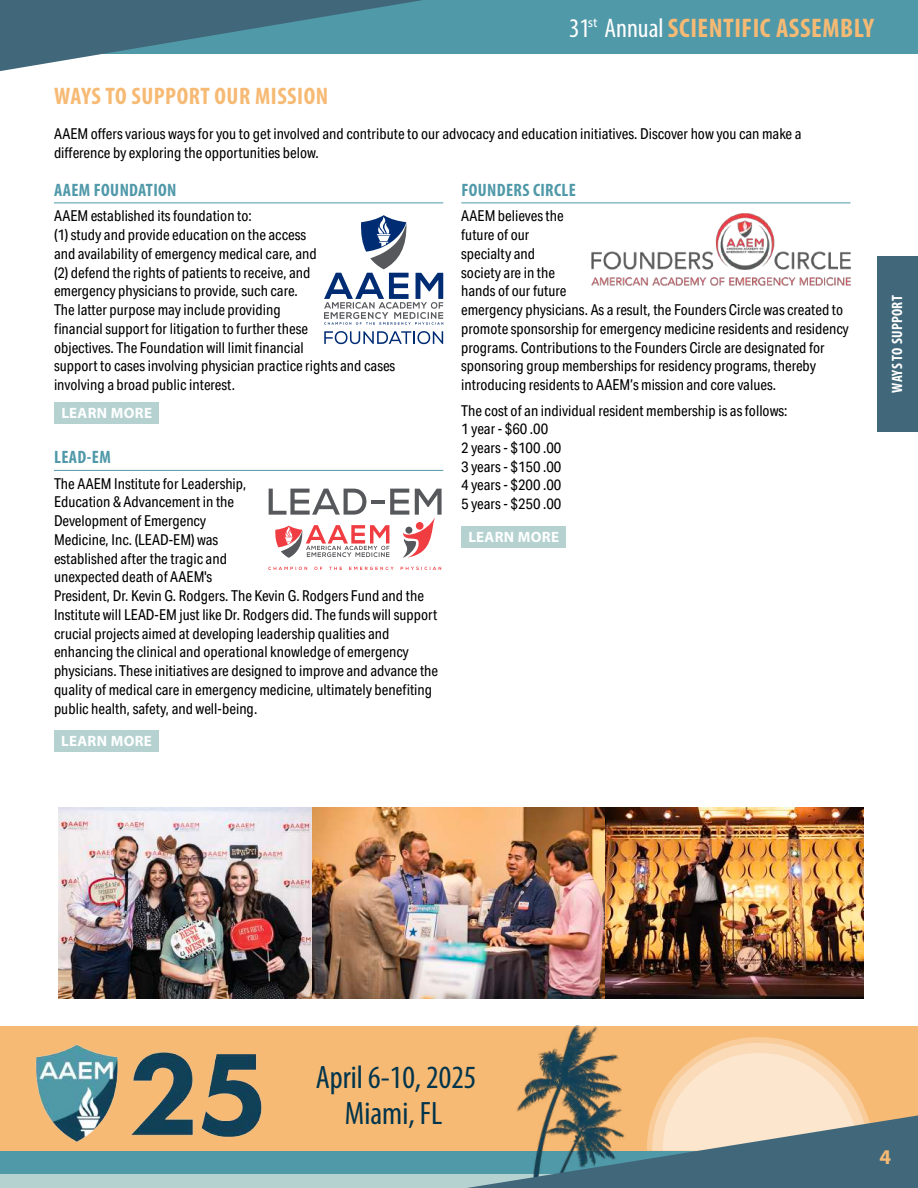
<style>
.page{position:relative;width:918px;height:1188px;background:#fff}
.page>*{position:absolute;margin:0;border:0;box-sizing:border-box;transform-origin:0 0}
.t1{font:condensed 32.55px/35.4px "Myriad Pro";color:#00344c;text-align:center}
.t2{font:700 condensed 27px "Myriad Pro";letter-spacing:.02em;color:#f6ba74}
.t3{font:700 condensed 24px "Myriad Pro";letter-spacing:.02em;color:#f6ba74}
.t4{font:700 21px "Myriad Pro";color:#f6ba74}
.t5{font:700 condensed 18px "Myriad Pro";letter-spacing:.02em;color:#5099a9}
.t6{font:15px/18.8px "Aktiv Grotesk Cd";color:#000}
.t7{font:700 15px "Myriad Pro";letter-spacing:.02em;color:#fff}
.t8{font:700 condensed 15px "Myriad Pro";letter-spacing:.02em;color:#fff}
.t9{font:13.5px "Myriad Pro";color:#fff}
.s1{font-weight:400;color:#fff}
.s2{font-weight:400;font-size:15.75px;color:#5099a9}
</style>
<div class="page">
<div style="left:878px;top:256px;width:40px;height:176px;background:#41687a"></div>
<hr style="left:54px;top:202px;width:389px;height:1px;background:#5099a9">
<div style="left:54px;top:403px;width:105px;height:21px;background:#b5d2d1"></div>
<div style="left:54px;top:730px;width:105px;height:21px;background:#b5d2d1"></div>
<hr style="left:461px;top:202px;width:389px;height:1px;background:#5099a9">
<div style="left:461px;top:526px;width:105px;height:21px;background:#b5d2d1"></div>
<hr style="left:54px;top:470px;width:389px;height:1px;background:#5099a9">
<svg style="left:349px;top:567px;width:92px;height:3px"></svg>
<svg style="left:268px;top:567px;width:74px;height:3px"></svg>
<svg style="left:269px;top:489px;width:173px;height:69px"></svg>
<svg style="left:324px;top:215px;width:119px;height:110px"></svg>
<svg style="left:324px;top:331px;width:119px;height:13px"></svg>
<img style="left:592px;top:213px;width:259px;height:72px">
<div style="left:0;top:0;width:918px;height:54px;background:#5099a9"></div>
<div style="left:0;top:1151px;width:918px;height:9px;background:#5099a9"></div>
<div style="left:0;top:1155px;width:918px;height:33px;background:#5099a9"></div>
<div style="left:0;top:1174px;width:563px;height:14px;background:#b5d2d1"></div>
<div style="left:0;top:1026px;width:918px;height:125px;background:#f6ba74"></div>
<img style="left:35px;top:1044px;width:227px;height:98px">
<img style="left:569px;top:1025px;width:29px;height:12px">
<svg style="left:467px;top:1037px;width:451px;height:151px"></svg>
<svg style="left:0;top:0;width:422px;height:71px"></svg>
<img style="left:604px;top:808px;width:259px;height:190px">
<img style="left:58px;top:808px;width:546px;height:190px">
<h2 class="t2" style="left:569px;top:11px;width:307px"><span class="s1">31</span><span class="s2">th</span> <span class="s1">Annual</span> SCIENTIFIC ASSEMBLY</h2>
<p class="t9" style="left:588px;top:14px;width:11px">st</p>
<h3 class="t3" style="left:54px;top:81px;width:275px">WAYS TO SUPPORT OUR MISSION</h3>
<p class="t6" style="left:54px;top:124px;width:749px">AAEM offers various ways for you to get involved and contribute to our advocacy and education initiatives. Discover how you can make a difference by exploring the opportunities below.</p>
<p class="t5" style="left:54px;top:178px;width:124px">AAEM FOUNDATION</p>
<p class="t6" style="left:54px;top:207px;width:343px">AAEM established its foundation to:<br>(1) study and provide education on the access<br>and availability of emergency medical care, and<br>(2) defend the rights of patients to receive, and<br>emergency physicians to provide, such care.<br>The latter purpose may include providing<br>financial support for litigation to further these<br>objectives. The Foundation will limit financial<br>support to cases involving physician practice rights and cases involving a broad public interest.</p>
<p class="t7" style="left:61px;top:404px;width:92px">LEARN MORE</p>
<p class="t5" style="left:461px;top:178px;width:116px">FOUNDERS CIRCLE</p>
<p class="t6" style="left:461px;top:207px;width:389px">AAEM believes the<br>future of our<br>specialty and<br>society are in the<br>hands of our future<br>emergency physicians. As a result, the Founders Circle was created to promote sponsorship for emergency medicine residents and residency programs. Contributions to the Founders Circle are designated for sponsoring group memberships for residency programs, thereby introducing residents to AAEM’s mission and core values.</p>
<p class="t6" style="left:461px;top:401px;width:328px">The cost of an individual resident membership is as follows:<br>1 year - $60 .00<br>2 years - $100 .00<br>3 years - $150 .00<br>4 years - $200 .00<br>5 years - $250 .00</p>
<p class="t7" style="left:468px;top:527px;width:92px">LEARN MORE</p>
<p class="t5" style="left:54px;top:446px;width:58px">LEAD-EM</p>
<p class="t6" style="left:54px;top:474px;width:386px">The AAEM Institute for Leadership,<br>Education &amp; Advancement in the<br>Development of Emergency<br>Medicine, Inc. (LEAD-EM) was<br>established after the tragic and<br>unexpected death of AAEM's<br>President, Dr. Kevin G. Rodgers. The Kevin G. Rodgers Fund and the Institute will LEAD-EM just like Dr. Rodgers did. The funds will support crucial projects aimed at developing leadership qualities and enhancing the clinical and operational knowledge of emergency physicians. These initiatives are designed to improve and advance the quality of medical care in emergency medicine, ultimately benefiting public health, safety, and well-being.</p>
<p class="t7" style="left:61px;top:731px;width:92px">LEARN MORE</p>
<p class="t8" style="left:888px;top:393px;width:99px;rotate:-90deg">WAYS TO SUPPORT</p>
<h1 class="t1" style="left:316px;top:1060px;width:162px">April 6-10, 2025<br>Miami, FL</h1>
<h3 class="t4" style="left:880px;top:1143px;width:13px">4</h3>
</div>
